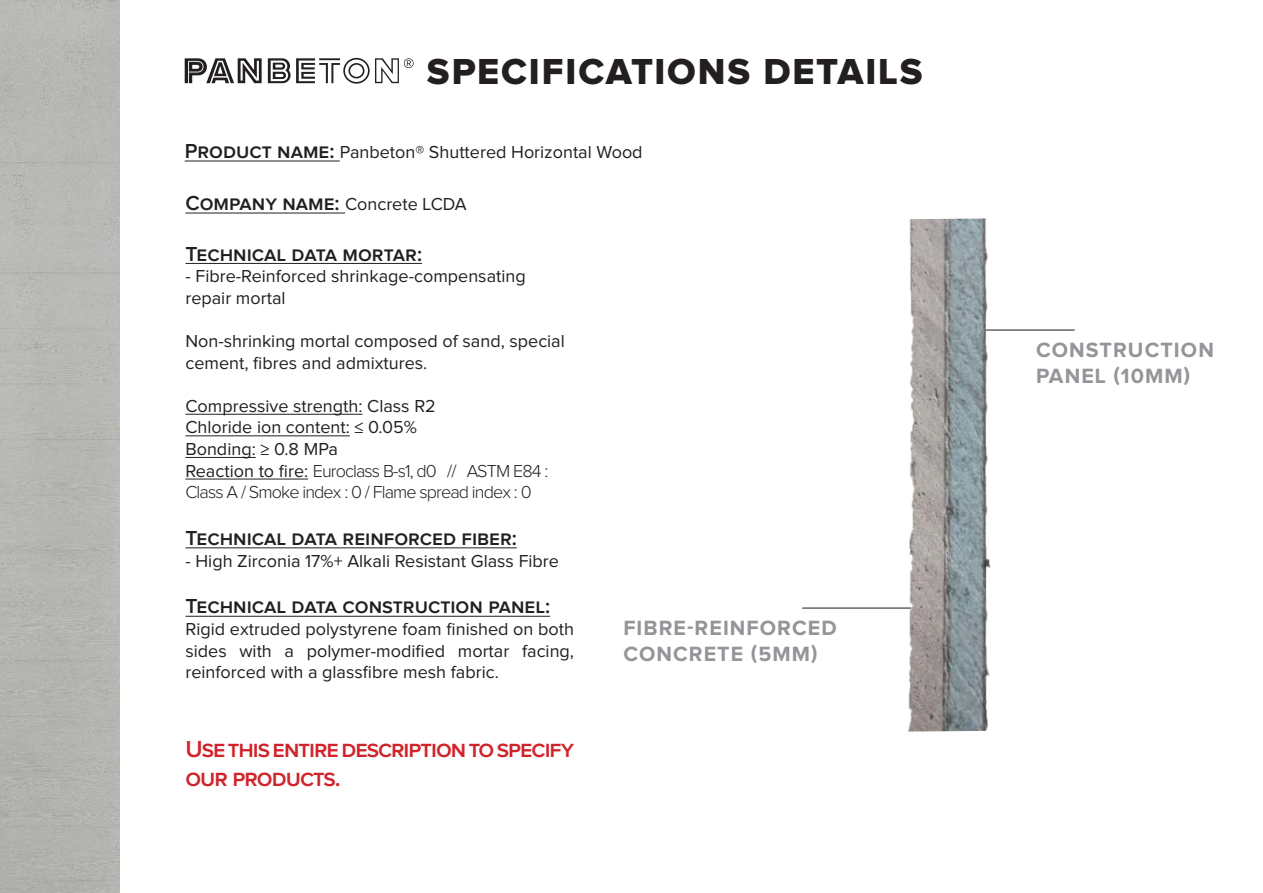
<style>
.page{position:relative;width:1263px;height:893px;background:#fff}
.page>*{position:absolute;margin:0;border:0;box-sizing:border-box;transform-origin:0 0}
.t1{font:37.5px "Proxima Nova Extrabld";letter-spacing:.05em;color:#231f20}
.t2{font:600 24px/28.8px "Proxima Nova";letter-spacing:-.04em;color:#d1232a}
.t3{font:700 21.45px/25.7px "Proxima Nova";letter-spacing:.05em;color:#939598}
.t4{font:600 21px "Proxima Nova";color:#231f20}
.t5{font:18px/21.6px "Proxima Nova";color:#231f20}
.s1{font-weight:600;font-size:21px}
.s2{font-weight:400;font-size:18px}
.s3{font-weight:300}
</style>
<div class="page">
<hr style="left:802px;top:607px;width:109px;height:2px;background:#231f20">
<hr style="left:982px;top:330px;width:93px;height:1px;background:#231f20">
<svg style="left:185px;top:58px;width:77px;height:25px"></svg>
<svg style="left:268px;top:58px;width:146px;height:26px"></svg>
<hr style="left:185px;top:213px;width:160px;height:1px;background:#231f20">
<hr style="left:185px;top:263px;width:237px;height:1px;background:#231f20">
<hr style="left:185px;top:414px;width:177px;height:1px;background:#231f20">
<hr style="left:185px;top:436px;width:165px;height:1px;background:#231f20">
<hr style="left:185px;top:457px;width:71px;height:1px;background:#231f20">
<hr style="left:185px;top:479px;width:123px;height:1px;background:#231f20">
<hr style="left:185px;top:548px;width:332px;height:1px;background:#231f20">
<hr style="left:185px;top:616px;width:365px;height:1px;background:#231f20">
<img style="left:879px;top:218px;width:138px;height:514px">
<img style="left:0;top:0;width:119px;height:893px">
<hr style="left:185px;top:161px;width:155px;height:1px;background:#231f20">
<h1 class="t1" style="left:427px;top:54px;width:497px">SPECIFICATIONS DETAILS</h1>
<p class="t5" style="left:185px;top:142px;width:459px"><span class="s1">Product name:</span> Panbeton® Shuttered Horizontal Wood</p>
<p class="t4" style="left:185px;top:194px;width:283px">Company name: <span class="s2">Concrete LCDA</span></p>
<p class="t4" style="left:185px;top:244px;width:238px">Technical data mortar:</p>
<p class="t5" style="left:185px;top:266px;width:342px">- Fibre-Reinforced shrinkage-compensating repair mortal</p>
<p class="t5" style="left:185px;top:331px;width:381px">Non-shrinking mortal composed of sand, special cement, fibres and admixtures.</p>
<p class="t5" style="left:185px;top:396px;width:364px">Compressive strength: Class R2<br>Chloride ion content: ≤ 0.05%<br>Bonding: ≥ 0.8 MPa<br>Reaction to fire: <span class="s3">Euroclass B-s1, d0 // ASTM E84 :<br>Class A / Smoke index : 0 / Flame spread index : 0</span></p>
<p class="t4" style="left:185px;top:528px;width:333px">Technical data reinforced fiber:</p>
<p class="t5" style="left:185px;top:551px;width:375px">- High Zirconia 17%+ Alkali Resistant Glass Fibre</p>
<p class="t4" style="left:185px;top:597px;width:366px">Technical data construction panel:</p>
<p class="t5" style="left:185px;top:619px;width:390px;text-align:justify">Rigid extruded polystyrene foam finished on both sides with a polymer-modified mortar facing, reinforced with a glassfibre mesh fabric.</p>
<h2 class="t2" style="left:185px;top:736px;width:390px">Use this entire description to specify our products.</h2>
<p class="t3" style="left:623px;top:616px;width:215px">FIBRE-REINFORCED<br>CONCRETE (5MM)</p>
<p class="t3" style="left:1036px;top:338px;width:179px">CONSTRUCTION<br>PANEL (10MM)</p>
</div>
